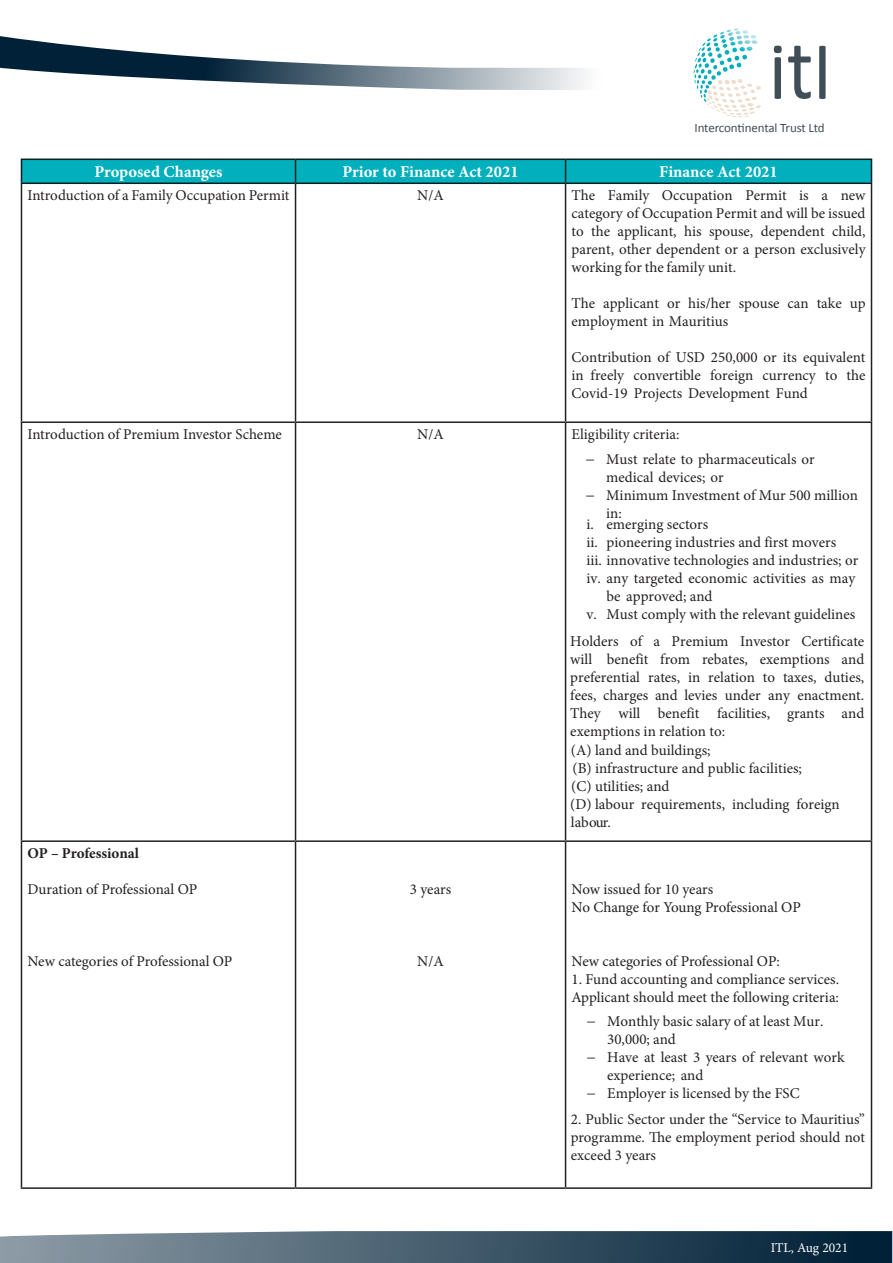
<style>
.page{position:relative;width:893px;height:1263px;background:#fff}
.page>*{position:absolute;margin:0;border:0;box-sizing:border-box;transform-origin:0 0}
.t1{font:700 16.5px "Minion Pro";color:#fff}
.t2{font:15px/18px "Minion Pro";color:#231f20;text-align:justify}
.t3{font:700 15px "Minion Pro";letter-spacing:-.005em;color:#231f20}
.t4{font:13.5px "Minion Pro";color:#fff}
.t5{font:12.75px "Calibri";letter-spacing:-.02em;color:#3f4e57}
</style>
<div class="page">
<svg style="left:0;top:36px;width:586px;height:54px"></svg>
<svg style="left:819px;top:46px;width:7px;height:53px"></svg>
<svg style="left:774px;top:46px;width:8px;height:53px"></svg>
<svg style="left:788px;top:46px;width:23px;height:53px"></svg>
<svg style="left:693px;top:28px;width:68px;height:89px"></svg>
<hr style="left:21px;top:184px;width:1px;height:237px;background:#231f20">
<hr style="left:295px;top:184px;width:1px;height:237px;background:#231f20">
<hr style="left:565px;top:184px;width:1px;height:237px;background:#231f20">
<hr style="left:871px;top:184px;width:1px;height:237px;background:#231f20">
<hr style="left:21px;top:421px;width:275px;height:2px;background:#231f20">
<hr style="left:21px;top:423px;width:1px;height:417px;background:#231f20">
<hr style="left:296px;top:421px;width:270px;height:2px;background:#231f20">
<hr style="left:295px;top:423px;width:1px;height:417px;background:#231f20">
<hr style="left:566px;top:421px;width:306px;height:2px;background:#231f20">
<hr style="left:565px;top:423px;width:1px;height:417px;background:#231f20">
<hr style="left:871px;top:423px;width:1px;height:417px;background:#231f20">
<hr style="left:21px;top:840px;width:275px;height:2px;background:#231f20">
<hr style="left:21px;top:842px;width:1px;height:345px;background:#231f20">
<hr style="left:296px;top:840px;width:270px;height:2px;background:#231f20">
<hr style="left:295px;top:842px;width:1px;height:345px;background:#231f20">
<hr style="left:566px;top:840px;width:306px;height:2px;background:#231f20">
<hr style="left:565px;top:842px;width:1px;height:345px;background:#231f20">
<hr style="left:871px;top:842px;width:1px;height:345px;background:#231f20">
<hr style="left:21px;top:1187px;width:275px;height:2px;background:#231f20">
<hr style="left:296px;top:1187px;width:270px;height:2px;background:#231f20">
<hr style="left:566px;top:1187px;width:306px;height:2px;background:#231f20">
<svg style="left:21px;top:159px;width:851px;height:24px;background:#02a5b1"></svg>
<hr style="left:21px;top:183px;width:275px;height:1px;background:#021f20">
<hr style="left:296px;top:183px;width:270px;height:1px;background:#021f20">
<hr style="left:566px;top:183px;width:306px;height:1px;background:#021f20">
<svg style="left:0;top:1231px;width:892px;height:32px;background:#496070"></svg>
<p class="t5" style="left:695px;top:120px;width:132px">Intercontinental Trust Ltd</p>
<p class="t1" style="left:94px;top:160px;width:130px">Proposed Changes</p>
<p class="t1" style="left:342px;top:160px;width:178px">Prior to Finance Act 2021</p>
<p class="t1" style="left:659px;top:160px;width:120px">Finance Act 2021</p>
<p class="t2" style="left:27px;top:186px;width:264px">Introduction of a Family Occupation Permit</p>
<p class="t2" style="left:417px;top:186px;width:28px">N/A</p>
<p class="t2" style="left:572px;top:186px;width:295px">The Family Occupation Permit is a new category of Occupation Permit and will be issued to the applicant, his spouse, dependent child, parent, other dependent or a person exclusively working for the family unit.</p>
<p class="t2" style="left:572px;top:294px;width:295px">The applicant or his/her spouse can take up employment in Mauritius</p>
<p class="t2" style="left:572px;top:348px;width:295px">Contribution of USD 250,000 or its equivalent in freely convertible foreign currency to the Covid-19 Projects Development Fund</p>
<p class="t2" style="left:27px;top:425px;width:256px">Introduction of Premium Investor Scheme</p>
<p class="t2" style="left:417px;top:425px;width:28px">N/A</p>
<p class="t2" style="left:572px;top:425px;width:109px">Eligibility criteria:</p>
<p class="t2" style="left:586px;top:450px;width:230px">− Must relate to pharmaceuticals or</p>
<p class="t2" style="left:606px;top:468px;width:119px">medical devices; or</p>
<p class="t2" style="left:586px;top:486px;width:273px">− Minimum Investment of Mur 500 million</p>
<p class="t2" style="left:606px;top:504px;width:17px">in:</p>
<p class="t2" style="left:587px;top:515px;width:123px">i. emerging sectors</p>
<p class="t2" style="left:587px;top:533px;width:251px">ii. pioneering industries and first movers</p>
<p class="t2" style="left:587px;top:551px;width:273px">iii. innovative technologies and industries; or</p>
<p class="t2" style="left:587px;top:569px;width:270px">iv. any targeted economic activities as may</p>
<p class="t2" style="left:607px;top:587px;width:107px">be approved; and</p>
<p class="t2" style="left:587px;top:605px;width:270px">v. Must comply with the relevant guidelines</p>
<p class="t2" style="left:570px;top:632px;width:295px">Holders of a Premium Investor Certificate will benefit from rebates, exemptions and preferential rates, in relation to taxes, duties, fees, charges and levies under any enactment.<br>They will benefit facilities, grants and exemptions in relation to:</p>
<p class="t2" style="left:570px;top:741px;width:271px;text-align:left">(A) land and buildings;<br>(B) infrastructure and public facilities;<br>(C) utilities; and<br>(D) labour requirements, including foreign labour.</p>
<p class="t3" style="left:27px;top:843px;width:113px">OP – Professional</p>
<p class="t2" style="left:27px;top:880px;width:171px">Duration of Professional OP</p>
<p class="t2" style="left:572px;top:880px;width:143px">Now issued for 10 years</p>
<p class="t2" style="left:572px;top:898px;width:231px">No Change for Young Professional OP</p>
<p class="t2" style="left:572px;top:952px;width:210px">New categories of Professional OP:</p>
<p class="t2" style="left:572px;top:970px;width:269px">1. Fund accounting and compliance services.</p>
<p class="t2" style="left:572px;top:988px;width:269px">Applicant should meet the following criteria:</p>
<p class="t2" style="left:587px;top:1012px;width:238px">− Monthly basic salary of at least Mur.</p>
<p class="t2" style="left:607px;top:1030px;width:70px">30,000; and</p>
<p class="t2" style="left:587px;top:1048px;width:259px">− Have at least 3 years of relevant work</p>
<p class="t2" style="left:607px;top:1066px;width:98px">experience; and</p>
<p class="t2" style="left:587px;top:1084px;width:214px">− Employer is licensed by the FSC</p>
<p class="t2" style="left:571px;top:1111px;width:295px">2. Public Sector under the “Service to Mauritius” programme. The employment period should not exceed 3 years</p>
<p class="t2" style="left:410px;top:880px;width:43px">3 years</p>
<p class="t2" style="left:27px;top:952px;width:206px">New categories of Professional OP</p>
<p class="t2" style="left:417px;top:952px;width:28px">N/A</p>
<p class="t4" style="left:771px;top:1238px;width:79px">ITL, Aug 2021</p>
<p class="t4" style="left:796px;top:1238px;width:25px">May</p>
</div>
